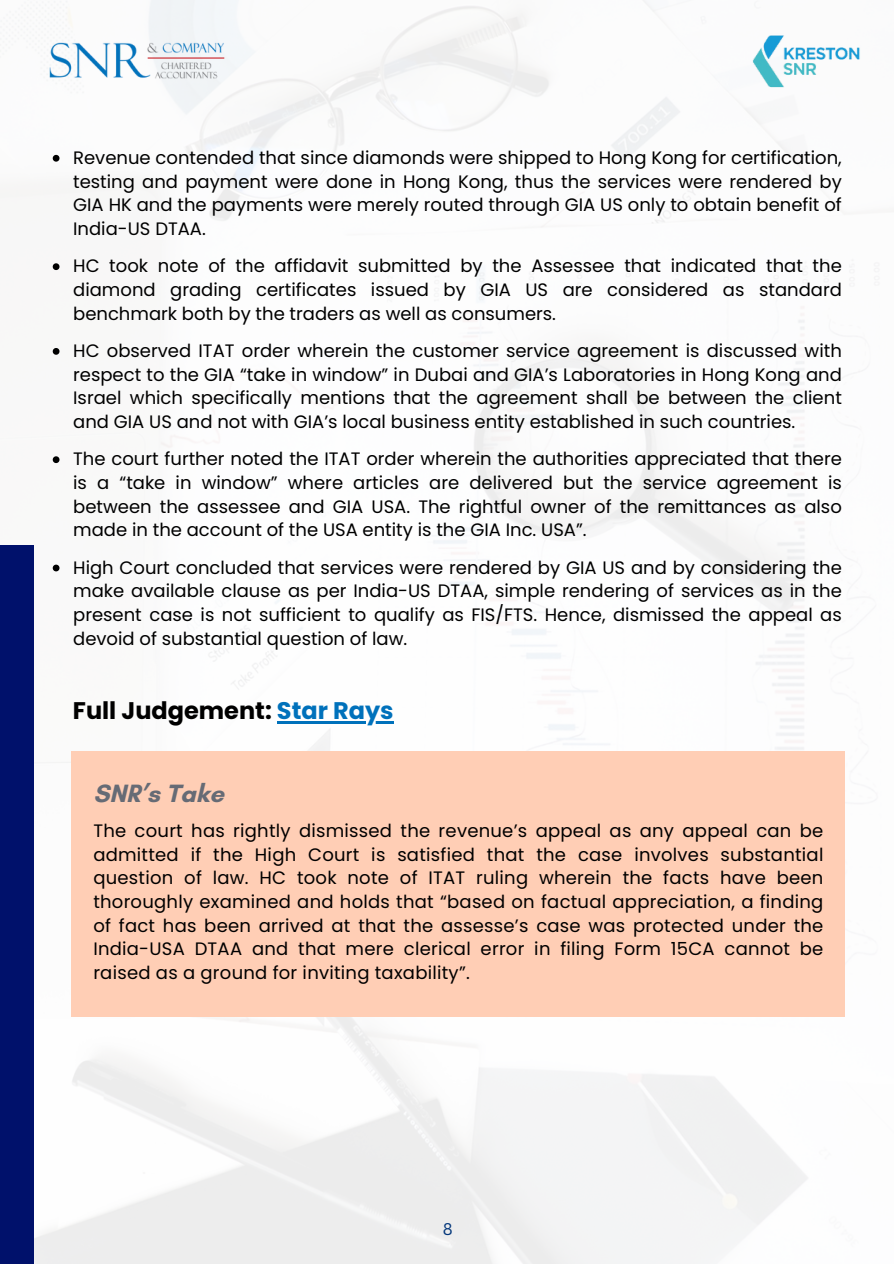
<style>
.page{position:relative;width:894px;height:1264px;background:#fff}
.page>*{position:absolute;margin:0;border:0;box-sizing:border-box;transform-origin:0 0}
.t1{font:700 25.5px "Glacial Indifference";color:#666b75}
.t2{font:700 24px "Poppins";color:#000}
.t3{font:18px/23.7px "Poppins";color:#000;text-align:justify}
.t4{font:16.5px "Canva Sans";color:#04377b}
.s1{color:#0071bb}
</style>
<div class="page">
<img style="left:0;top:0;width:878px;height:1263px">
<div style="left:0;top:545px;width:34px;height:718px;background:#00116b"></div>
<svg style="left:53px;top:155px;width:6px;height:7px"></svg>
<svg style="left:53px;top:263px;width:6px;height:7px"></svg>
<svg style="left:53px;top:348px;width:6px;height:7px"></svg>
<svg style="left:53px;top:456px;width:6px;height:7px"></svg>
<svg style="left:53px;top:564px;width:6px;height:7px"></svg>
<img style="left:47px;top:41px;width:178px;height:40px">
<img style="left:745px;top:32px;width:119px;height:58px">
<div style="left:72px;top:751px;width:772px;height:178px;background:#ffceb5"></div>
<div style="left:72px;top:838px;width:772px;height:178px;background:#ffceb5"></div>
<hr style="left:277px;top:721px;width:116px;height:2px;background:#0071bb">
<p class="t3" style="left:73px;top:146px;width:770px">Revenue contended that since diamonds were shipped to Hong Kong for certification, testing and payment were done in Hong Kong, thus the services were rendered by GIA HK and the payments were merely routed through GIA US only to obtain benefit of India-US DTAA.</p>
<p class="t3" style="left:73px;top:254px;width:770px">HC took note of the affidavit submitted by the Assessee that indicated that the diamond grading certificates issued by GIA US are considered as standard benchmark both by the traders as well as consumers.</p>
<p class="t3" style="left:73px;top:339px;width:770px">HC observed ITAT order wherein the customer service agreement is discussed with respect to the GIA “take in window” in Dubai and GIA’s Laboratories in Hong Kong and Israel which specifically mentions that the agreement shall be between the client and GIA US and not with GIA’s local business entity established in such countries.</p>
<p class="t3" style="left:73px;top:447px;width:770px">The court further noted the ITAT order wherein the authorities appreciated that there is a “take in window” where articles are delivered but the service agreement is between the assessee and GIA USA. The rightful owner of the remittances as also made in the account of the USA entity is the GIA Inc. USA”.</p>
<p class="t3" style="left:73px;top:555px;width:770px">High Court concluded that services were rendered by GIA US and by considering the make available clause as per India-US DTAA, simple rendering of services as in the present case is not sufficient to qualify as FIS/FTS. Hence, dismissed the appeal as devoid of substantial question of law.</p>
<p class="t2" style="left:73px;top:693px;width:322px">Full Judgement: <span class="s1">Star Rays</span></p>
<p class="t1" style="left:93px;top:777px;width:132px">SNR’s Take</p>
<p class="t3" style="left:93px;top:818px;width:731px">The court has rightly dismissed the revenue’s appeal as any appeal can be admitted if the High Court is satisfied that the case involves substantial question of law. HC took note of ITAT ruling wherein the facts have been thoroughly examined and holds that “based on factual appreciation, a finding of fact has been arrived at that the assesse’s case was protected under the India-USA DTAA and that mere clerical error in filing Form 15CA cannot be raised as a ground for inviting taxability”.</p>
<p class="t4" style="left:443px;top:1217px;width:11px">8</p>
</div>
